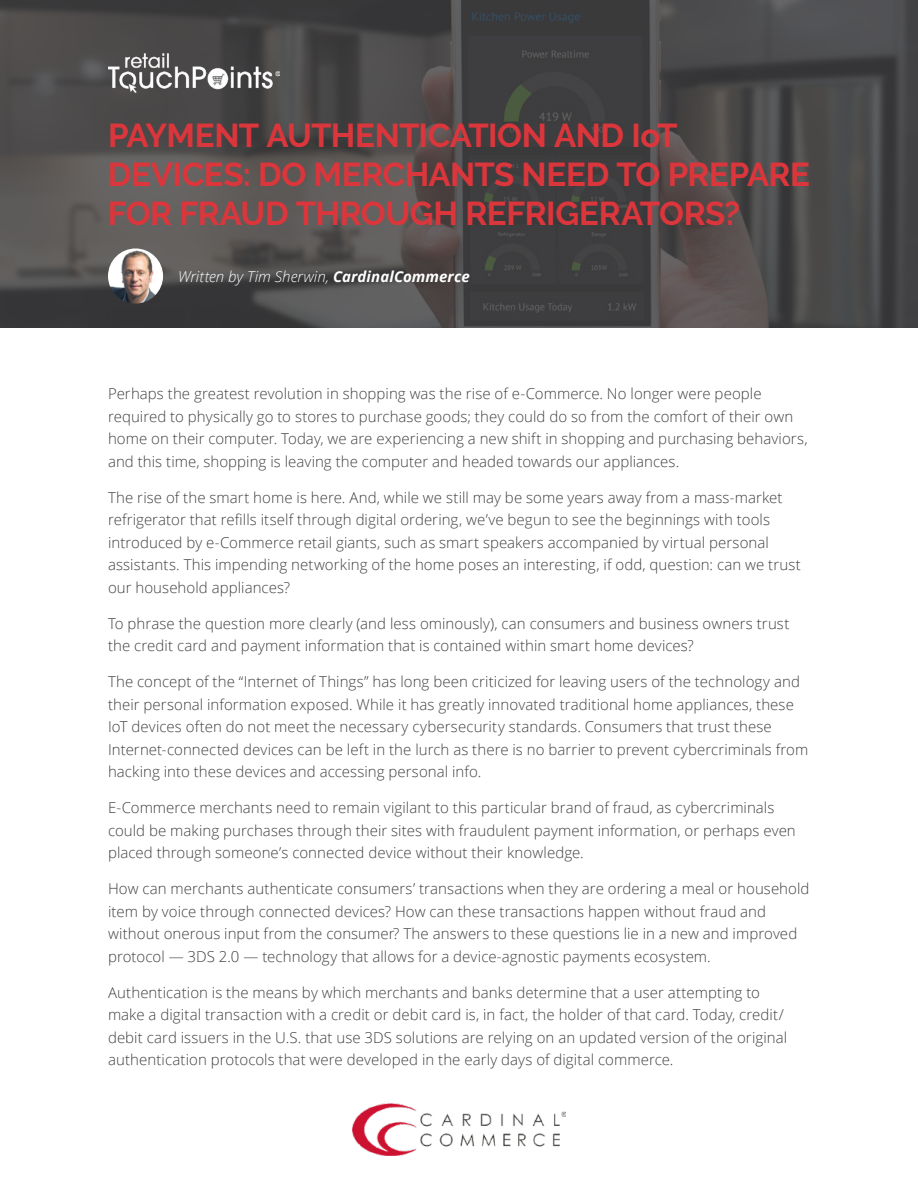
<style>
.page{position:relative;width:918px;height:1188px;background:#fff}
.page>*{position:absolute;margin:0;border:0;box-sizing:border-box;transform-origin:0 0}
.t1{font:700 33px/39px "Raleway";letter-spacing:-.015em;color:#db363c}
.t2{font:300 15px/22.5px "Open Sans";letter-spacing:.005em;color:#414042}
.t3{font:italic 300 15px "Open Sans";color:#fff}
.s1{font-weight:700}
</style>
<div class="page">
<svg style="left:0;top:0;width:918px;height:328px;background:#4a4849"></svg>
<img style="left:108px;top:54px;width:172px;height:39px">
<img style="left:352px;top:1104px;width:214px;height:51px">
<img style="left:108px;top:248px;width:55px;height:56px;border-radius:28px">
<h1 class="t1" style="left:108px;top:116px;width:703px">PAYMENT AUTHENTICATION AND IoT<br>DEVICES: DO MERCHANTS NEED TO PREPARE<br>FOR FRAUD THROUGH REFRIGERATORS?</h1>
<p class="t3" style="left:178px;top:266px;width:293px">Written by Tim Sherwin, <span class="s1">CardinalCommerce</span></p>
<p class="t2" style="left:108px;top:382px;width:701px">Perhaps the greatest revolution in shopping was the rise of e-Commerce. No longer were people required to physically go to stores to purchase goods; they could do so from the comfort of their own home on their computer. Today, we are experiencing a new shift in shopping and purchasing behaviors, and this time, shopping is leaving the computer and headed towards our appliances.</p>
<p class="t2" style="left:108px;top:485px;width:694px">The rise of the smart home is here. And, while we still may be some years away from a mass-market refrigerator that refills itself through digital ordering, we’ve begun to see the beginnings with tools introduced by e-Commerce retail giants, such as smart speakers accompanied by virtual personal assistants. This impending networking of the home poses an interesting, if odd, question: can we trust our household appliances?</p>
<p class="t2" style="left:108px;top:611px;width:683px">To phrase the question more clearly (and less ominously), can consumers and business owners trust the credit card and payment information that is contained within smart home devices?</p>
<p class="t2" style="left:108px;top:670px;width:702px">The concept of the “Internet of Things” has long been criticized for leaving users of the technology and their personal information exposed. While it has greatly innovated traditional home appliances, these IoT devices often do not meet the necessary cybersecurity standards. Consumers that trust these Internet-connected devices can be left in the lurch as there is no barrier to prevent cybercriminals from hacking into these devices and accessing personal info.</p>
<p class="t2" style="left:108px;top:796px;width:689px">E-Commerce merchants need to remain vigilant to this particular brand of fraud, as cybercriminals could be making purchases through their sites with fraudulent payment information, or perhaps even placed through someone’s connected device without their knowledge.</p>
<p class="t2" style="left:108px;top:877px;width:703px">How can merchants authenticate consumers’ transactions when they are ordering a meal or household item by voice through connected devices? How can these transactions happen without fraud and without onerous input from the consumer? The answers to these questions lie in a new and improved protocol — 3DS 2.0 — technology that allows for a device-agnostic payments ecosystem.</p>
<p class="t2" style="left:108px;top:980px;width:681px">Authentication is the means by which merchants and banks determine that a user attempting to make a digital transaction with a credit or debit card is, in fact, the holder of that card. Today, credit/ debit card issuers in the U.S. that use 3DS solutions are relying on an updated version of the original authentication protocols that were developed in the early days of digital commerce.</p>
</div>
